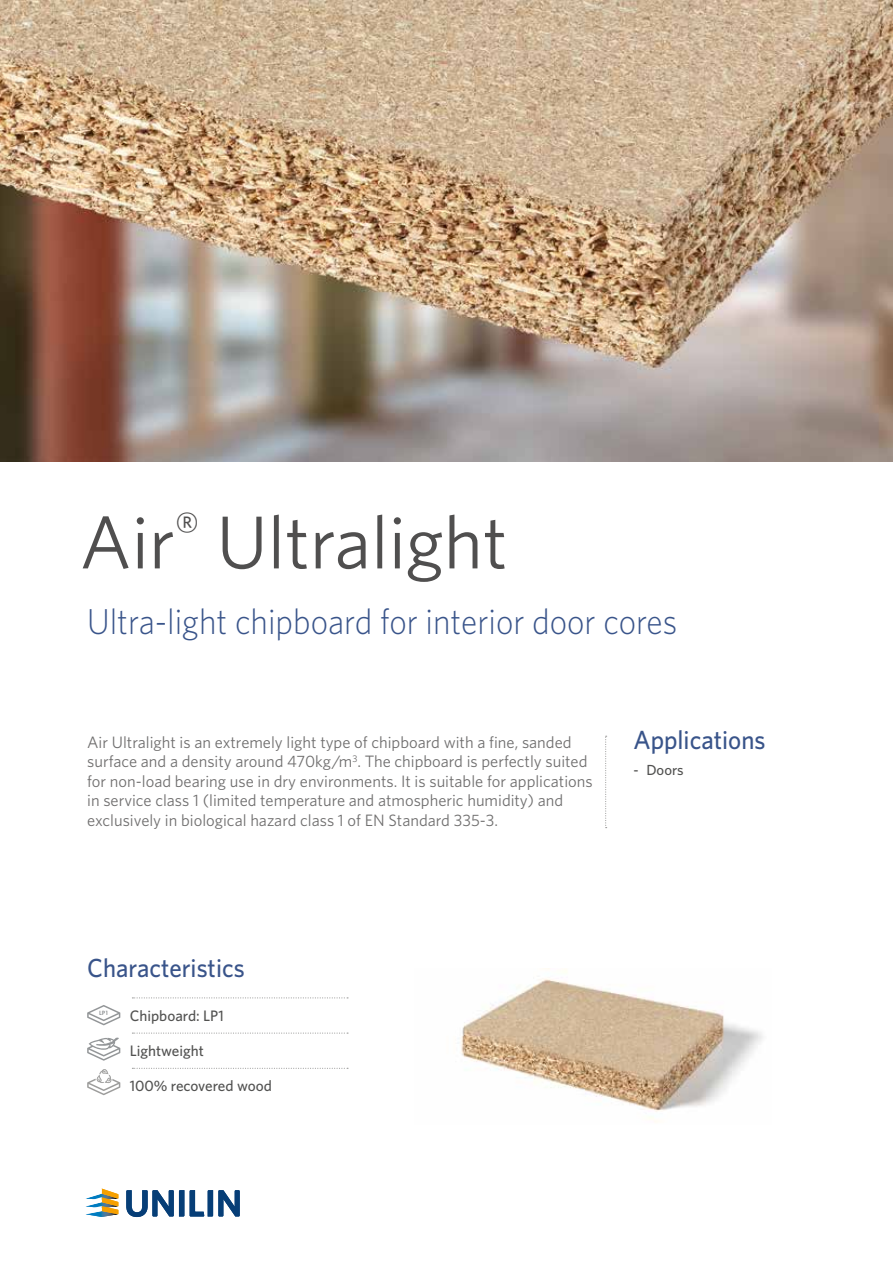
<style>
.page{position:relative;width:893px;height:1263px;background:#fff}
.page>*{position:absolute;margin:0;border:0;box-sizing:border-box;transform-origin:0 0}
.t1{font:75px "Whitney";color:#504f4f}
.t2{font:300 36px "Whitney";color:#39548a;scale:.93 1}
.t3{font:500 26.25px "Whitney";color:#39548a;scale:.95 1}
.t4{font:500 26.1px "Whitney";color:#39548a;scale:.95 1}
.t5{font:16.5px/19.5px "Whitney";color:#706f6f}
.t6{font:500 15.15px "Whitney";color:#525251}
.t7{font:500 14.55px "Whitney";color:#525251}
.t8{font:600 6.45px "Futura Round";color:#939698}
</style>
<div class="page">
<svg style="left:605px;top:736px;width:2px;height:92px"></svg>
<svg style="left:126px;top:1190px;width:58px;height:27px"></svg>
<svg style="left:190px;top:1190px;width:50px;height:26px"></svg>
<svg style="left:86px;top:1188px;width:32px;height:29px"></svg>
<img style="left:460px;top:970px;width:303px;height:152px">
<img style="left:0;top:0;width:893px;height:461px">
<svg style="left:87px;top:1005px;width:33px;height:20px"></svg>
<svg style="left:87px;top:1037px;width:33px;height:24px"></svg>
<svg style="left:87px;top:1069px;width:33px;height:26px"></svg>
<svg style="left:132px;top:997px;width:216px;height:1px"></svg>
<svg style="left:132px;top:1032px;width:216px;height:2px"></svg>
<svg style="left:132px;top:1068px;width:216px;height:1px"></svg>
<h1 class="t1" style="left:80px;top:498px;width:429px">Air<sup>®</sup> Ultralight</h1>
<h2 class="t2" style="left:87px;top:600px;width:636px">Ultra-light chipboard for interior door cores</h2>
<p class="t5" style="left:87px;top:732px;width:507px">Air Ultralight is an extremely light type of chipboard with a fine, sanded surface and a density around 470kg/m<sup>3</sup>. The chipboard is perfectly suited for non-load bearing use in dry environments. It is suitable for applications in service class 1 (limited temperature and atmospheric humidity) and exclusively in biological hazard class 1 of EN Standard 335-3.</p>
<h3 class="t3" style="left:634px;top:724px;width:140px">Applications</h3>
<p class="t7" style="left:634px;top:761px;width:52px">- Doors</p>
<h3 class="t4" style="left:87px;top:952px;width:167px">Characteristics</h3>
<p class="t6" style="left:130px;top:1006px;width:96px">Chipboard: LP1</p>
<p class="t6" style="left:130px;top:1042px;width:76px">Lightweight</p>
<p class="t6" style="left:130px;top:1077px;width:144px">100% recovered wood</p>
<p class="t8" style="left:99px;top:1008px;width:11px">LP1</p>
</div>
